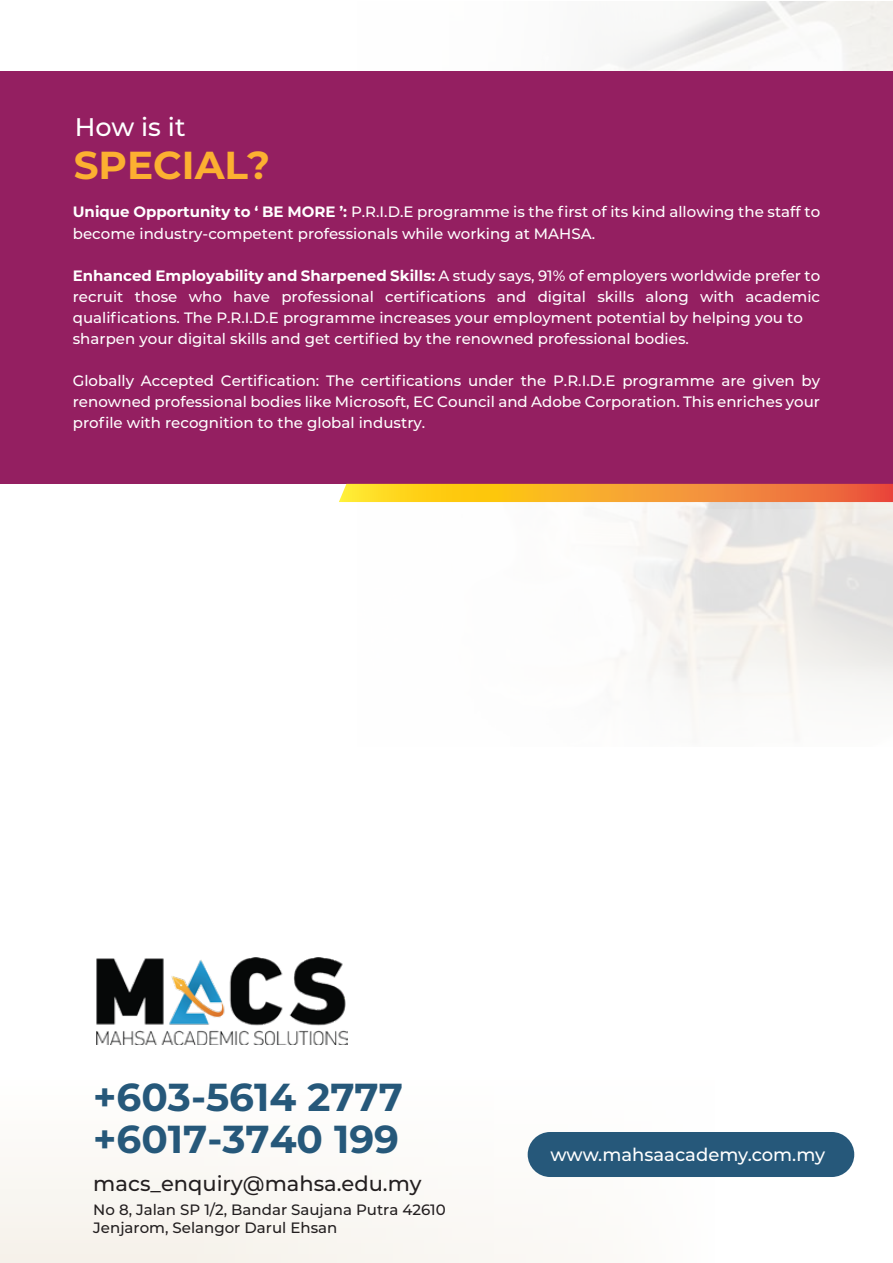
<style>
.page{position:relative;width:893px;height:1263px;background:#fff}
.page>*{position:absolute;margin:0;border:0;box-sizing:border-box;transform-origin:0 0}
.t1{font:700 39px/42px "Montserrat";color:#26587a}
.t2{font:700 39px "Montserrat";color:#fcb031}
.t3{font:500 25.5px "Montserrat";color:#fff}
.t4{font:500 21px "Montserrat";color:#231f20}
.t5{font:500 18px "Montserrat";color:#fff}
.t6{font:500 15px/21px "Montserrat";color:#fff}
.t7{font:500 15px/18px "Montserrat";color:#231f20}
.s1{font-weight:700}
</style>
<div class="page">
<svg style="left:411px;top:2px;width:482px;height:718px"></svg>
<div style="left:0;top:906px;width:893px;height:357px;background:linear-gradient(to right,#fbf9f7,#fff)"></div>
<div style="left:528px;top:1132px;width:326px;height:45px;background:#26587a;border-radius:22px"></div>
<img style="left:96px;top:957px;width:252px;height:87px">
<div style="left:0;top:71px;width:893px;height:413px;background:#941f61"></div>
<svg style="left:339px;top:484px;width:554px;height:18px;background:#f6a32e"></svg>
<h2 class="t3" style="left:75px;top:109px;width:112px">How is it</h2>
<h1 class="t2" style="left:74px;top:137px;width:198px">SPECIAL?</h1>
<p class="t6" style="left:73px;top:201px;width:749px"><span class="s1">Unique Opportunity to ‘ BE MORE ’:</span> P.R.I.D.E programme is the first of its kind allowing the staff to become industry-competent professionals while working at MAHSA.</p>
<p class="t6" style="left:73px;top:264px;width:749px"><span class="s1">Enhanced Employability and Sharpened Skills:</span> A study says, 91% of employers worldwide prefer to recruit those who have professional certifications and digital skills along with academic qualifications. The P.R.I.D.E programme increases your employment potential by helping you to sharpen your digital skills and get certified by the renowned professional bodies.</p>
<p class="t6" style="left:73px;top:369px;width:749px;text-align:justify">Globally Accepted Certification: The certifications under the P.R.I.D.E programme are given by renowned professional bodies like Microsoft, EC Council and Adobe Corporation. This enriches your profile with recognition to the global industry.</p>
<h1 class="t1" style="left:93px;top:1074px;width:311px">+603-5614 2777 +6017-3740 199</h1>
<h3 class="t4" style="left:93px;top:1168px;width:330px">macs_enquiry@mahsa.edu.my</h3>
<p class="t7" style="left:93px;top:1200px;width:354px">No 8, Jalan SP 1/2, Bandar Saujana Putra 42610<br>Jenjarom, Selangor Darul Ehsan</p>
<p class="t5" style="left:551px;top:1142px;width:276px">www.mahsaacademy.com.my</p>
</div>
